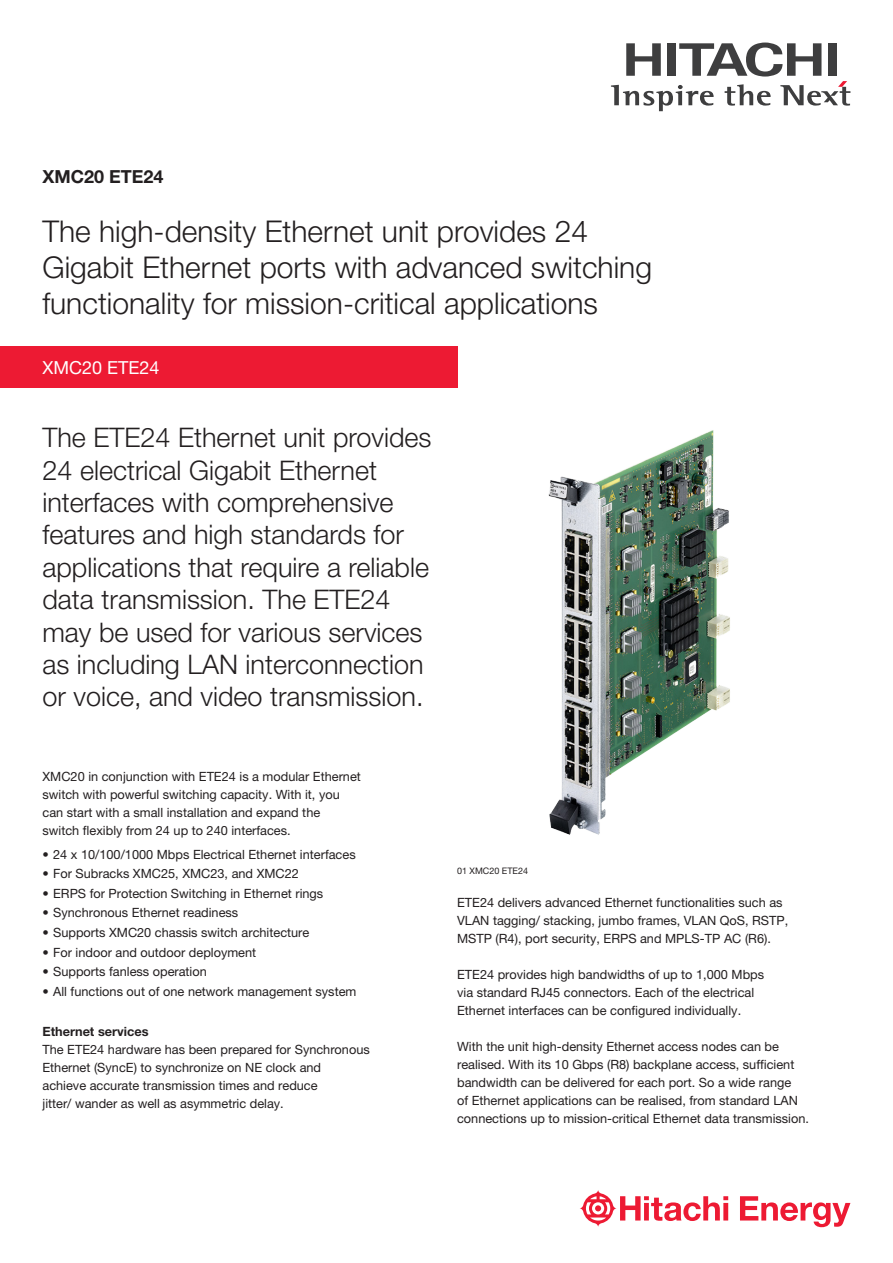
<style>
.page{position:relative;width:893px;height:1263px;background:#fff}
.page>*{position:absolute;margin:0;border:0;box-sizing:border-box;transform-origin:0 0}
.Headline_34pt_40_8pt{font:300 30px/36px "Helvetica Neue LT Pro";color:#231f20}
.Subheadline_18pt_21{font:300 27px/32.4px "Helvetica Neue LT Pro";color:#231f20}
.Lead_12pt_14_4pt{font:700 18px "Helvetica Neue LT Pro";color:#231f20}
.Lead_white_12pt_14_4{font:18px "Helvetica Neue LT Pro";color:#fff}
.Text_8_5_12pt{font:12.75px/18px "Helvetica Neue LT Pro";color:#231f20}
.Text_8_5_12pt-2{font:700 12.75px "Helvetica Neue LT Pro";color:#231f20}
.Additional_informati{font:9px "Helvetica Neue LT Pro";color:#231f20}
</style>
<div class="page">
<div style="left:0;top:347px;width:457px;height:41px;background:#ed1a33"></div>
<img style="left:548px;top:430px;width:182px;height:405px">
<svg style="left:611px;top:43px;width:239px;height:68px"></svg>
<svg style="left:580px;top:1190px;width:270px;height:37px"></svg>
<p class="Lead_12pt_14_4pt" style="left:43px;top:165px;width:123px">XMC20 ETE24</p>
<p class="Headline_34pt_40_8pt" style="left:42px;top:213px;width:611px">The high-density Ethernet unit provides 24<br>Gigabit Ethernet ports with advanced switching functionality for mission-critical applications</p>
<p class="Lead_white_12pt_14_4" style="left:43px;top:357px;width:119px">XMC20 ETE24</p>
<p class="Subheadline_18pt_21" style="left:42px;top:421px;width:391px">The ETE24 Ethernet unit provides<br>24 electrical Gigabit Ethernet interfaces with comprehensive features and high standards for applications that require a reliable data transmission. The ETE24 may be used for various services as including LAN interconnection or voice, and video transmission.</p>
<p class="Text_8_5_12pt" style="left:43px;top:767px;width:320px">XMC20 in conjunction with ETE24 is a modular Ethernet switch with powerful switching capacity. With it, you can start with a small installation and expand the<br>switch flexibly from 24 up to 240 interfaces.</p>
<p class="Text_8_5_12pt" style="left:43px;top:845px;width:315px">• 24 x 10/100/1000 Mbps Electrical Ethernet interfaces</p>
<p class="Text_8_5_12pt" style="left:43px;top:864px;width:258px">• For Subracks XMC25, XMC23, and XMC22</p>
<p class="Text_8_5_12pt" style="left:43px;top:884px;width:282px">• ERPS for Protection Switching in Ethernet rings</p>
<p class="Text_8_5_12pt" style="left:43px;top:904px;width:197px">• Synchronous Ethernet readiness</p>
<p class="Text_8_5_12pt" style="left:43px;top:923px;width:268px">• Supports XMC20 chassis switch architecture</p>
<p class="Text_8_5_12pt" style="left:43px;top:943px;width:215px">• For indoor and outdoor deployment</p>
<p class="Text_8_5_12pt" style="left:43px;top:962px;width:166px">• Supports fanless operation</p>
<p class="Text_8_5_12pt" style="left:43px;top:982px;width:315px">• All functions out of one network management system</p>
<p class="Text_8_5_12pt-2" style="left:43px;top:1023px;width:108px">Ethernet services</p>
<p class="Text_8_5_12pt" style="left:43px;top:1040px;width:329px">The ETE24 hardware has been prepared for Synchronous Ethernet (SyncE) to synchronize on NE clock and<br>achieve accurate transmission times and reduce<br>jitter/ wander as well as asymmetric delay.</p>
<p class="Additional_informati" style="left:457px;top:865px;width:73px">01 XMC20 ETE24</p>
<p class="Text_8_5_12pt" style="left:457px;top:894px;width:333px">ETE24 delivers advanced Ethernet functionalities such as<br>VLAN tagging/ stacking, jumbo frames, VLAN QoS, RSTP,<br>MSTP (R4), port security, ERPS and MPLS-TP AC (R6).</p>
<p class="Text_8_5_12pt" style="left:457px;top:966px;width:309px">ETE24 provides high bandwidths of up to 1,000 Mbps via standard RJ45 connectors. Each of the electrical<br>Ethernet interfaces can be configured individually.</p>
<p class="Text_8_5_12pt" style="left:457px;top:1038px;width:353px">With the unit high-density Ethernet access nodes can be realised. With its 10 Gbps (R8) backplane access, sufficient bandwidth can be delivered for each port. So a wide range<br>of Ethernet applications can be realised, from standard LAN connections up to mission-critical Ethernet data transmission.</p>
</div>
